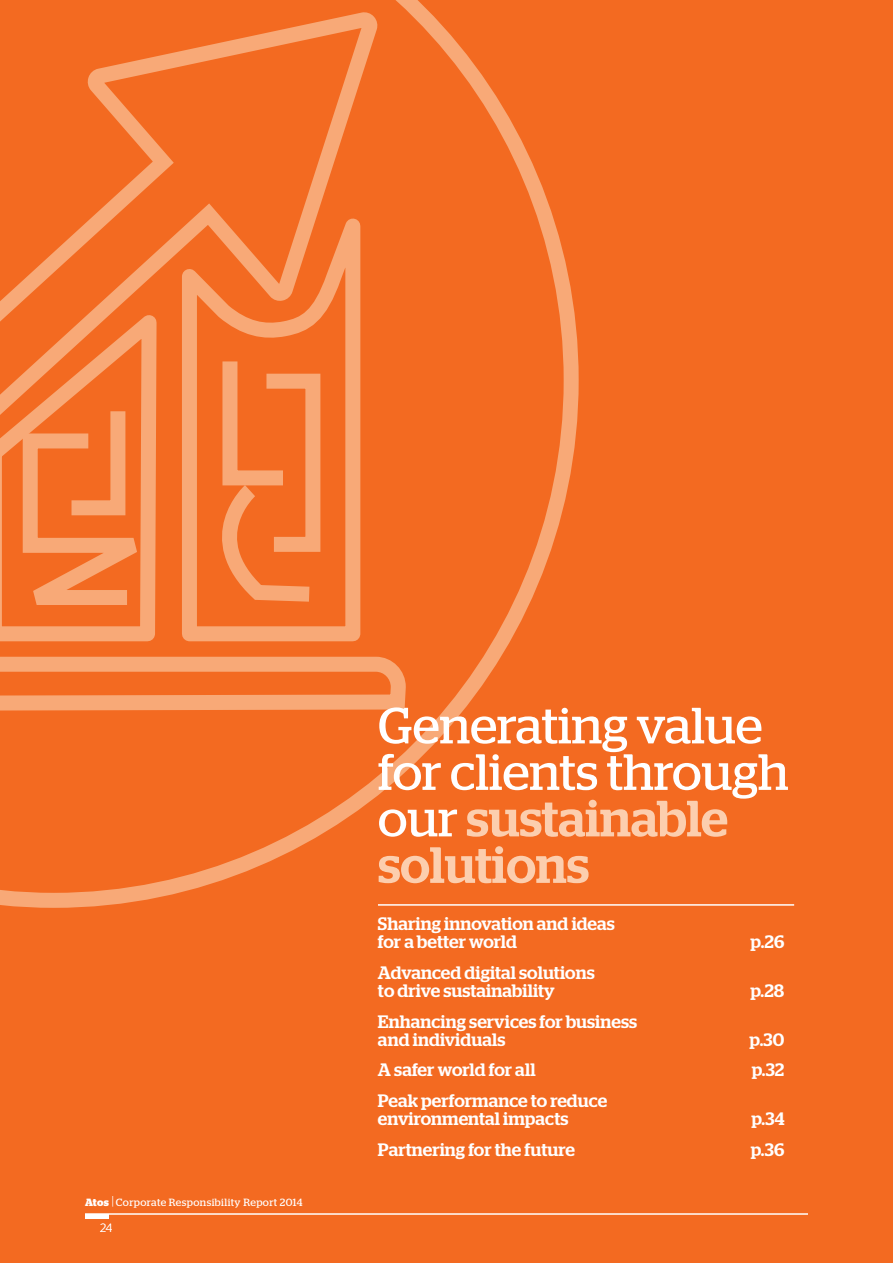
<style>
.page{position:relative;width:893px;height:1263px;background:#f36a21}
.page>*{position:absolute;margin:0;border:0;box-sizing:border-box;transform-origin:0 0}
.t1{font:50.85px/46.5px "Stag";color:#fff}
.t2{font:500 18px/18px "Stag";letter-spacing:.005em;color:#fff}
.t3{font:300 12px "Stag Sans";color:#fff}
.t4{font:10.5px "Stag";letter-spacing:.04em;color:#fff}
.s1{font-weight:700}
.s2{font-weight:300;font-size:13.5px}
.s3{font-weight:500;color:#fcceae}
</style>
<div class="page">
<hr style="left:85px;top:1214px;width:723px;height:1px;background:#fff">
<hr style="left:85px;top:1214px;width:23px;height:4px;background:#fff">
<svg style="left:0;top:0;width:579px;height:908px"></svg>
<svg style="left:0;top:1px;width:389px;height:139px"></svg>
<svg style="left:0;top:140px;width:414px;height:579px"></svg>
<svg style="left:174px;top:207px;width:198px;height:442px"></svg>
<svg style="left:0;top:301px;width:170px;height:348px"></svg>
<svg style="left:0;top:396px;width:193px;height:217px"></svg>
<svg style="left:199px;top:346px;width:129px;height:264px"></svg>
<hr style="left:378px;top:904px;width:416px;height:2px;background:#fff">
<p class="t4" style="left:85px;top:1198px;width:219px"><span class="s1">Atos</span> <span class="s2">|</span> Corporate Responsibility Report 2014</p>
<p class="t3" style="left:100px;top:1224px;width:14px">24</p>
<h1 class="t1" style="left:378px;top:708px;width:412px">Generating value for clients through our <span class="s3">sustainable solutions</span></h1>
<p class="t2" style="left:378px;top:917px;width:238px">Sharing innovation and ideas for a better world</p>
<p class="t2" style="left:378px;top:966px;width:218px">Advanced digital solutions to drive sustainability</p>
<p class="t2" style="left:378px;top:1014px;width:261px">Enhancing services for business and individuals</p>
<p class="t2" style="left:750px;top:935px;width:35px">p.26</p>
<p class="t2" style="left:750px;top:984px;width:35px">p.28</p>
<p class="t2" style="left:749px;top:1032px;width:36px">p.30</p>
<p class="t2" style="left:378px;top:1063px;width:159px">A safer world for all</p>
<p class="t2" style="left:752px;top:1063px;width:34px">p.32</p>
<p class="t2" style="left:378px;top:1094px;width:231px">Peak performance to reduce environmental impacts</p>
<p class="t2" style="left:751px;top:1112px;width:34px">p.34</p>
<p class="t2" style="left:378px;top:1143px;width:198px">Partnering for the future</p>
<p class="t2" style="left:751px;top:1143px;width:35px">p.36</p>
</div>
